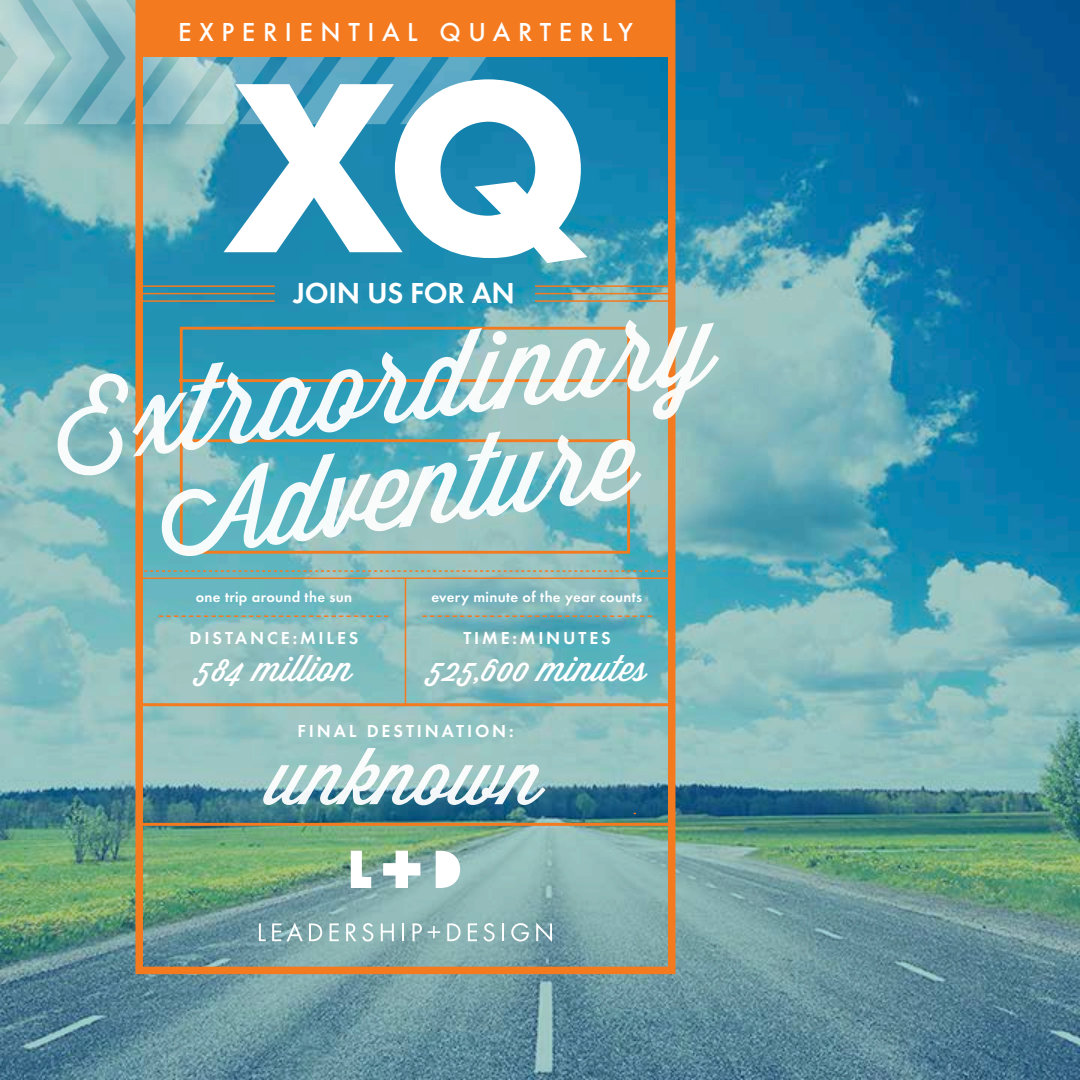
<style>
.page{position:relative;width:1080px;height:1080px;background:#fff}
.page>*{position:absolute;margin:0;border:0;box-sizing:border-box;transform-origin:0 0}
.t1{font:114px/105.1px "Wisdom Script";color:#fff;text-align:center}
.t2{font:78px "Wisdom Script";color:#fff}
.t3{font:36px "Wisdom Script";color:#fff}
.t4{font:600 30px "Futura T";letter-spacing:-.01em;color:#fff}
.t5{font:500 27px "Futura T";letter-spacing:.28em;color:#fff}
.t6{font:600 18px "Futura T";letter-spacing:.16em;color:#fff}
.t7{font:600 15px "Futura T";letter-spacing:.02em;color:#fff}
</style>
<div class="page">
<img style="left:0;top:0;width:1080px;height:1080px">
<svg style="left:0;top:0;width:132px;height:124px;background:#91c0c6"></svg>
<img style="left:132px;top:0;width:547px;height:978px">
<svg style="left:224px;top:79px;width:363px;height:184px"></svg>
<svg style="left:138px;top:570px;width:534px;height:2px"></svg>
<svg style="left:176px;top:325px;width:458px;height:230px;background:#6daeb4"></svg>
<hr style="left:140px;top:703px;width:530px;height:3px;background:#f47a20">
<hr style="left:140px;top:823px;width:530px;height:3px;background:#f47a20">
<hr style="left:140px;top:578px;width:530px;height:1px;background:#f47a20">
<hr style="left:140px;top:285px;width:135px;height:2px;background:#f47a20">
<hr style="left:140px;top:293px;width:135px;height:1px;background:#f47a20">
<hr style="left:140px;top:300px;width:135px;height:2px;background:#f47a20">
<hr style="left:535px;top:285px;width:135px;height:2px;background:#f47a20">
<hr style="left:535px;top:293px;width:135px;height:1px;background:#f47a20">
<hr style="left:535px;top:300px;width:135px;height:2px;background:#f47a20">
<hr style="left:405px;top:579px;width:1px;height:127px;background:#f47a20">
<div style="left:139px;top:4px;width:532px;height:52px;background:#f47a20"></div>
<svg style="left:259px;top:923px;width:7px;height:18px"></svg>
<svg style="left:272px;top:923px;width:9px;height:18px"></svg>
<svg style="left:287px;top:923px;width:16px;height:18px"></svg>
<svg style="left:309px;top:923px;width:13px;height:18px"></svg>
<svg style="left:330px;top:923px;width:9px;height:18px"></svg>
<svg style="left:346px;top:923px;width:10px;height:18px"></svg>
<svg style="left:362px;top:923px;width:11px;height:19px"></svg>
<svg style="left:381px;top:923px;width:13px;height:18px"></svg>
<svg style="left:402px;top:923px;width:2px;height:18px"></svg>
<svg style="left:413px;top:923px;width:9px;height:18px"></svg>
<svg style="left:428px;top:926px;width:12px;height:12px"></svg>
<svg style="left:447px;top:923px;width:14px;height:18px"></svg>
<svg style="left:468px;top:923px;width:9px;height:18px"></svg>
<svg style="left:483px;top:923px;width:12px;height:19px"></svg>
<svg style="left:502px;top:923px;width:2px;height:18px"></svg>
<svg style="left:511px;top:923px;width:18px;height:19px"></svg>
<svg style="left:536px;top:923px;width:16px;height:19px"></svg>
<svg style="left:436px;top:851px;width:24px;height:37px"></svg>
<svg style="left:383px;top:851px;width:37px;height:37px"></svg>
<svg style="left:351px;top:851px;width:20px;height:37px"></svg>
<svg style="left:159px;top:615px;width:229px;height:2px"></svg>
<svg style="left:422px;top:615px;width:230px;height:2px"></svg>
<h3 class="t5" style="left:178px;top:17px;width:456px">EXPERIENTIAL QUARTERLY</h3>
<h3 class="t4" style="left:293px;top:275px;width:223px">JOIN US FOR AN</h3>
<h1 class="t1" style="left:45px;top:373px;width:666px;rotate:-8deg">Extraordinary<br>Adventure</h1>
<p class="t7" style="left:196px;top:588px;width:158px">one trip around the sun</p>
<p class="t7" style="left:432px;top:588px;width:212px">every minute of the year counts</p>
<p class="t6" style="left:190px;top:627px;width:170px">DISTANCE:MILES</p>
<h3 class="t3" style="left:196px;top:640px;width:158px">584 million</h3>
<p class="t6" style="left:463px;top:627px;width:149px">TIME:MINUTES</p>
<h3 class="t3" style="left:428px;top:640px;width:222px">525,600 minutes</h3>
<p class="t6" style="left:298px;top:721px;width:218px">FINAL DESTINATION:</p>
<h2 class="t2" style="left:269px;top:717px;width:275px">unknown</h2>
</div>
